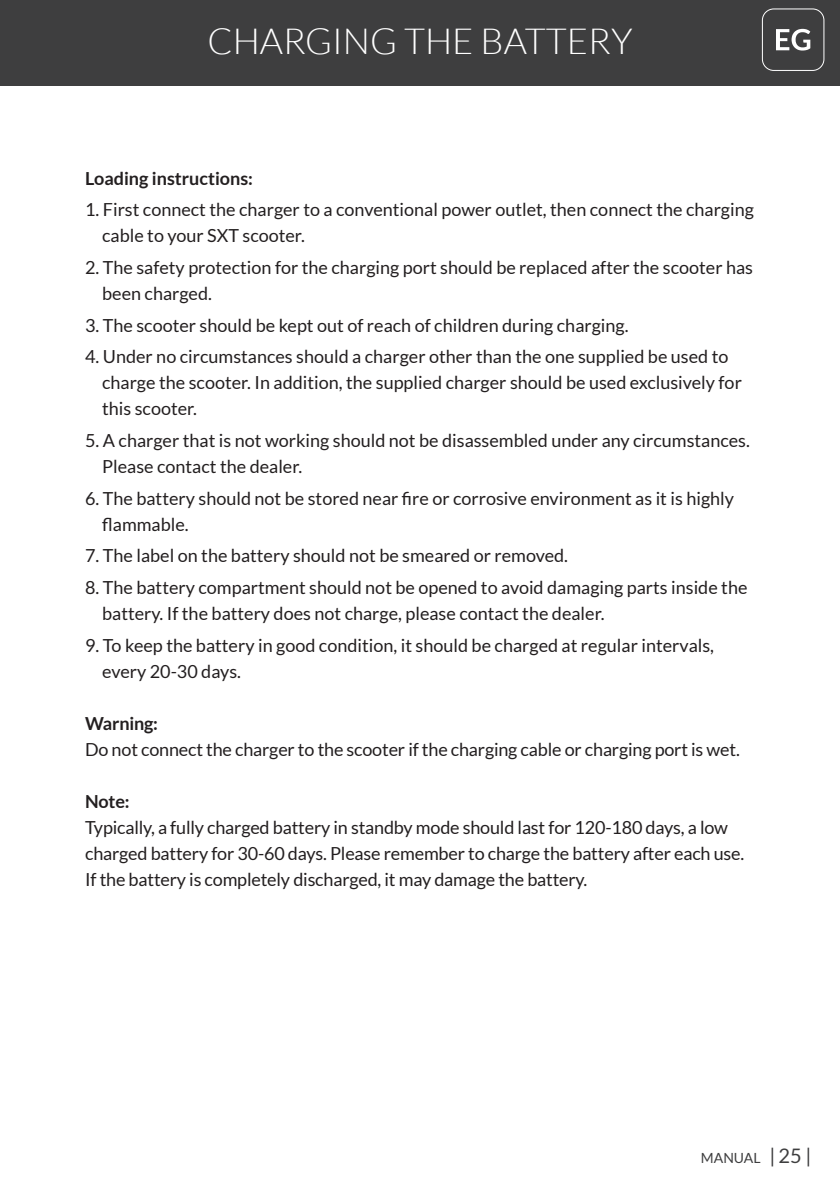
<style>
.page{position:relative;width:840px;height:1191px;background:#fff}
.page>*{position:absolute;margin:0;border:0;box-sizing:border-box;transform-origin:0 0}
.t1{font:300 36px "Lato";color:#fff}
.t2{font:18px/26px "Lato";color:#231f20}
.t3{font:700 18px "Lato";color:#231f20}
.t4{font:14px "Lato";color:#3e3e3f}
.s1{font-size:20px}
</style>
<div class="page">
<div style="left:0;top:0;width:839px;height:85px;background:#3e3e3f"></div>
<div style="left:761px;top:9px;width:62px;height:62px;border:1px solid #fff;border-radius:11px"></div>
<svg style="left:776px;top:29px;width:33px;height:22px"></svg>
<h1 class="t1" style="left:207px;top:22px;width:426px">CHARGING THE BATTERY</h1>
<p class="t3" style="left:85px;top:168px;width:169px">Loading instructions:</p>
<p class="t2" style="left:102px;top:197px;width:653px;text-indent:-17px">1. First connect the charger to a conventional power outlet, then connect the charging cable to your SXT scooter.</p>
<p class="t2" style="left:102px;top:254px;width:652px;text-indent:-17px">2. The safety protection for the charging port should be replaced after the scooter has been charged.</p>
<p class="t2" style="left:85px;top:312px;width:544px">3. The scooter should be kept out of reach of children during charging.</p>
<p class="t2" style="left:102px;top:344px;width:641px;text-indent:-17px">4. Under no circumstances should a charger other than the one supplied be used to charge the scooter. In addition, the supplied charger should be used exclusively for this scooter.</p>
<p class="t2" style="left:102px;top:427px;width:649px;text-indent:-17px">5. A charger that is not working should not be disassembled under any circumstances.<br>Please contact the dealer.</p>
<p class="t2" style="left:102px;top:485px;width:633px;text-indent:-17px">6. The battery should not be stored near fire or corrosive environment as it is highly flammable.</p>
<p class="t2" style="left:85px;top:543px;width:484px">7. The label on the battery should not be smeared or removed.</p>
<p class="t2" style="left:102px;top:574px;width:646px;text-indent:-17px">8. The battery compartment should not be opened to avoid damaging parts inside the battery. If the battery does not charge, please contact the dealer.</p>
<p class="t2" style="left:102px;top:632px;width:613px;text-indent:-17px">9. To keep the battery in good condition, it should be charged at regular intervals, every 20-30 days.</p>
<p class="t3" style="left:85px;top:713px;width:74px">Warning:</p>
<p class="t2" style="left:85px;top:736px;width:655px">Do not connect the charger to the scooter if the charging cable or charging port is wet.</p>
<p class="t3" style="left:85px;top:791px;width:46px">Note:</p>
<p class="t2" style="left:85px;top:814px;width:660px">Typically, a fully charged battery in standby mode should last for 120-180 days, a low charged battery for 30-60 days. Please remember to charge the battery after each use.<br>If the battery is completely discharged, it may damage the battery.</p>
<p class="t4" style="left:700px;top:1149px;width:112px">MANUAL <span class="s1">| 25 |</span></p>
</div>
